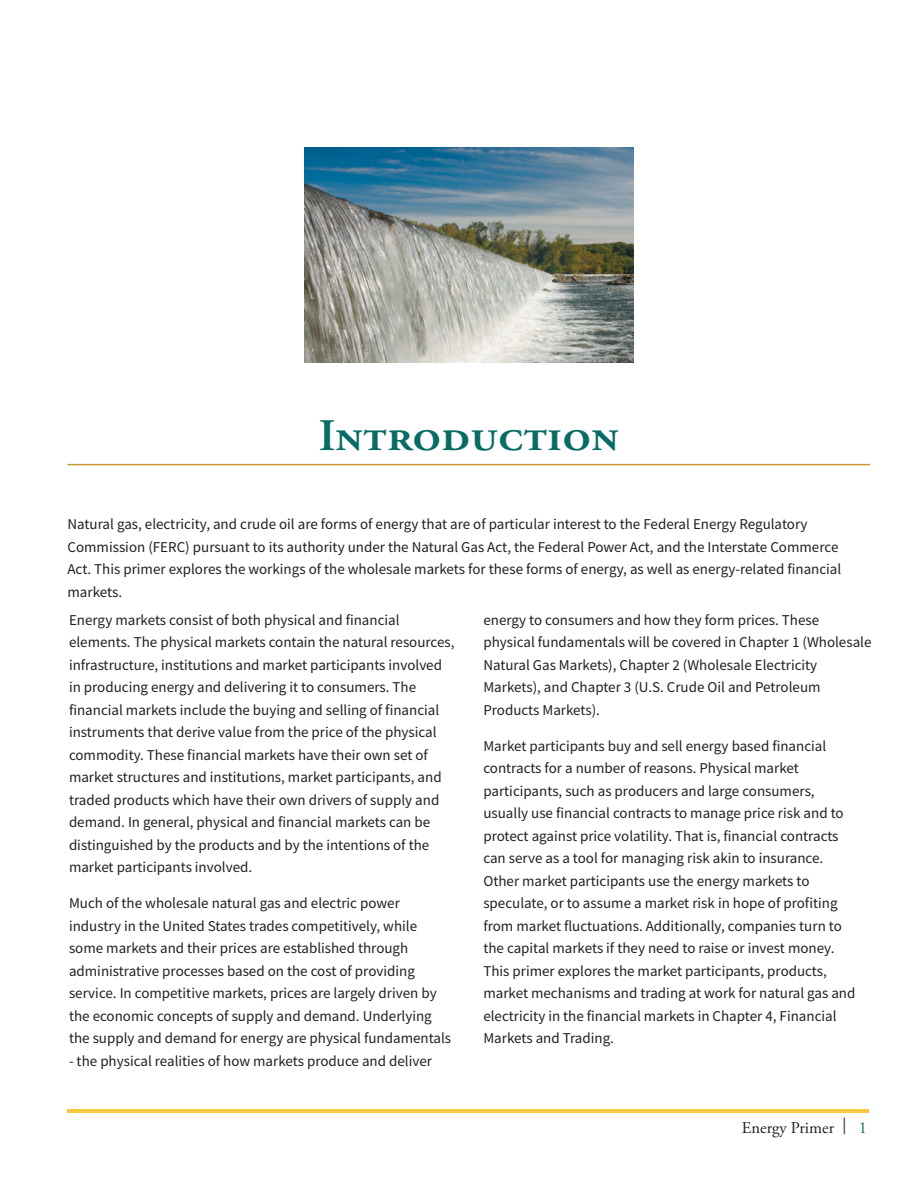
<style>
.page{position:relative;width:918px;height:1188px;background:#fff}
.page>*{position:absolute;margin:0;border:0;box-sizing:border-box;transform-origin:0 0}
.Heading_1{font:600 45px "Adobe Garamond Pro";color:#086c64;scale:1.1 1}
.t1{font:16.5px "Adobe Garamond Pro";color:#231f20}
.t2{font:15px/22.5px "Source Sans Pro";color:#231f20}
.s1{color:#086c64}
</style>
<div class="page">
<hr style="left:68px;top:1109px;width:801px;height:4px;background:#fac743">
<hr style="left:68px;top:464px;width:802px;height:1px;background:#c79b38">
<img style="left:305px;top:147px;width:329px;height:216px">
<p class="Heading_1" style="left:318px;top:410px;width:275px">Introduction</p>
<p class="t2" style="left:68px;top:513px;width:775px">Natural gas, electricity, and crude oil are forms of energy that are of particular interest to the Federal Energy Regulatory Commission (FERC) pursuant to its authority under the Natural Gas Act, the Federal Power Act, and the Interstate Commerce Act. This primer explores the workings of the wholesale markets for these forms of energy, as well as energy-related financial markets.</p>
<p class="t2" style="left:69px;top:608px;width:387px">Energy markets consist of both physical and financial elements. The physical markets contain the natural resources, infrastructure, institutions and market participants involved in producing energy and delivering it to consumers. The financial markets include the buying and selling of financial instruments that derive value from the price of the physical commodity. These financial markets have their own set of market structures and institutions, market participants, and traded products which have their own drivers of supply and demand. In general, physical and financial markets can be distinguished by the products and by the intentions of the market participants involved.</p>
<p class="t2" style="left:69px;top:892px;width:384px">Much of the wholesale natural gas and electric power industry in the United States trades competitively, while some markets and their prices are established through administrative processes based on the cost of providing service. In competitive markets, prices are largely driven by the economic concepts of supply and demand. Underlying the supply and demand for energy are physical fundamentals</p>
<p class="t2" style="left:69px;top:1049px;width:364px">- the physical realities of how markets produce and deliver</p>
<p class="t2" style="left:483px;top:608px;width:390px">energy to consumers and how they form prices. These physical fundamentals will be covered in Chapter 1 (Wholesale Natural Gas Markets), Chapter 2 (Wholesale Electricity Markets), and Chapter 3 (U.S. Crude Oil and Petroleum Products Markets).</p>
<p class="t2" style="left:483px;top:734px;width:374px">Market participants buy and sell energy based financial contracts for a number of reasons. Physical market participants, such as producers and large consumers, usually use financial contracts to manage price risk and to protect against price volatility. That is, financial contracts can serve as a tool for managing risk akin to insurance.<br>Other market participants use the energy markets to speculate, or to assume a market risk in hope of profiting from market fluctuations. Additionally, companies turn to the capital markets if they need to raise or invest money.<br>This primer explores the market participants, products, market mechanisms and trading at work for natural gas and electricity in the financial markets in Chapter 4, Financial Markets and Trading.</p>
<p class="t1" style="left:742px;top:1118px;width:127px">Energy Primer | <span class="s1">1</span></p>
</div>
